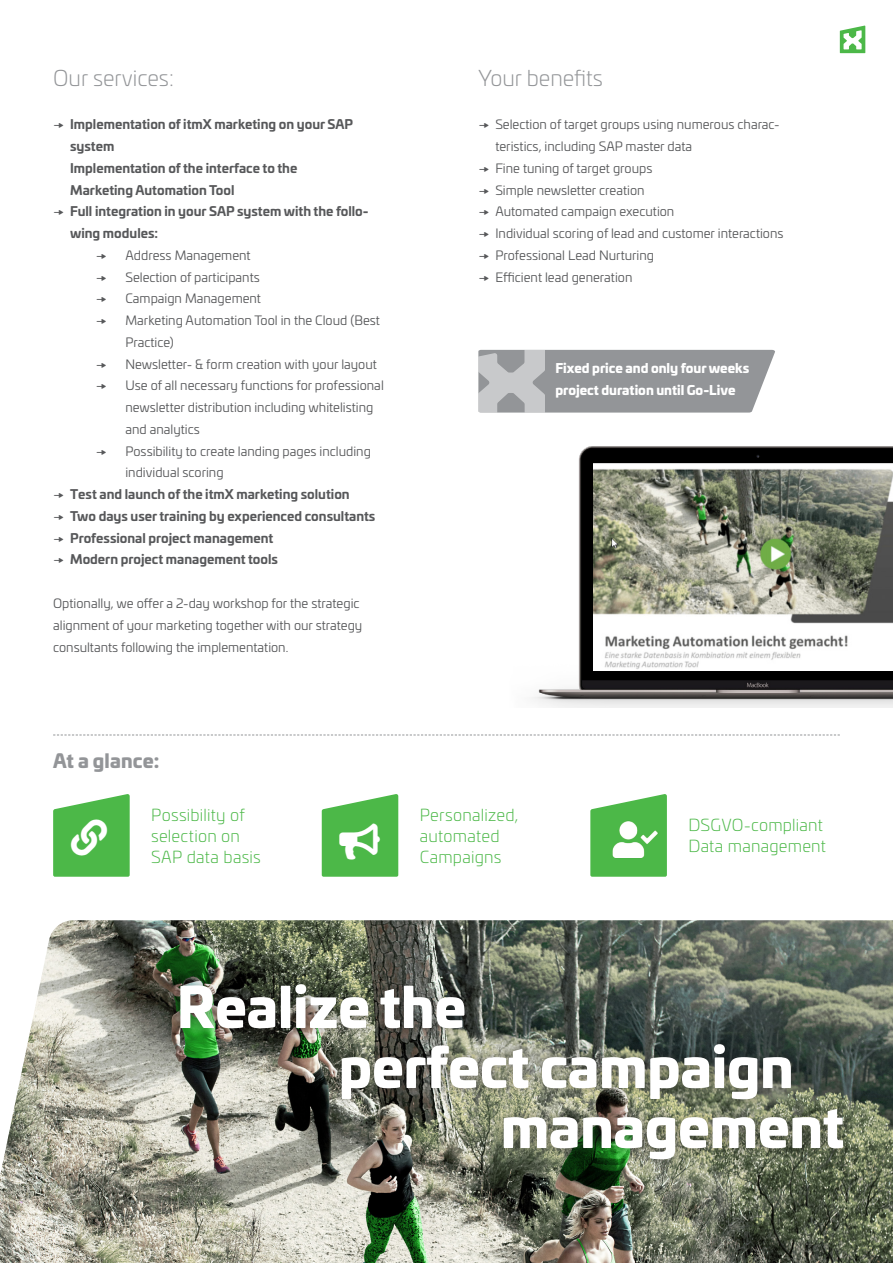
<style>
.page{position:relative;width:893px;height:1263px;background:#fff}
.page>*{position:absolute;margin:0;border:0;box-sizing:border-box;transform-origin:0 0}
.Headlines_Bild{font:900 54px "Univia Pro";color:#fff}
.Subheadline-light{font:300 21.75px "Univia Pro";color:#939598}
.t1{font:900 18.75px "Univia Pro";letter-spacing:.005em;color:#939598}
.Begriffserklärung_Ic{font:300 16.5px "Univia Pro";letter-spacing:.015em;color:#4cb848}
.Fließtext{font:12.75px/21.8px "Univia Pro";color:#57585a}
.t2{font:700 12.75px/21.8px "Univia Pro";color:#57585a}
.Fließtext-2{font:900 12.75px/21.8px "Univia Pro";color:#fff}
.s1{font-weight:400}
</style>
<div class="page">
<img style="left:0;top:920px;width:893px;height:343px">
<svg style="left:840px;top:26px;width:25px;height:27px"></svg>
<div style="left:169px;top:973px;width:685px;height:197px;background:#231f20;opacity:.5"></div>
<svg style="left:53px;top:735px;width:787px;height:1px"></svg>
<svg style="left:590px;top:794px;width:77px;height:83px"></svg>
<img style="left:532px;top:446px;width:361px;height:261px">
<svg style="left:478px;top:350px;width:297px;height:63px;background:#a0a1a4"></svg>
<img style="left:593px;top:464px;width:300px;height:207px">
<img style="left:606px;top:812px;width:56px;height:53px">
<svg style="left:53px;top:794px;width:77px;height:83px;background:#5dbf5a"></svg>
<svg style="left:322px;top:794px;width:76px;height:83px;background:#5cbe59"></svg>
<p class="Subheadline-light" style="left:53px;top:62px;width:122px">Our services:</p>
<p class="t2" style="left:70px;top:113px;width:285px;text-indent:-17px"><span class="s1">→</span> Implementation of itmX marketing on your SAP system<br>Implementation of the interface to the<br>Marketing Automation Tool</p>
<p class="t2" style="left:70px;top:200px;width:300px;text-indent:-17px"><span class="s1">→</span> Full integration in your SAP system with the follo&shy;wing modules:</p>
<p class="Fließtext" style="left:96px;top:244px;width:156px">→ Address Management</p>
<p class="Fließtext" style="left:96px;top:266px;width:166px">→ Selection of participants</p>
<p class="Fließtext" style="left:96px;top:287px;width:167px">→ Campaign Management</p>
<p class="Fließtext" style="left:125px;top:309px;width:256px;text-indent:-30px">→ Marketing Automation Tool in the Cloud (Best<br>Practice)</p>
<p class="Fließtext" style="left:96px;top:353px;width:283px">→ Newsletter- &amp; form creation with your layout</p>
<p class="Fließtext" style="left:125px;top:374px;width:260px;text-indent:-30px">→ Use of all necessary functions for professional newsletter distribution including whitelisting and analytics</p>
<p class="Fließtext" style="left:125px;top:440px;width:247px;text-indent:-30px">→ Possibility to create landing pages including individual scoring</p>
<p class="t2" style="left:53px;top:483px;width:298px"><span class="s1">→</span> Test and launch of the itmX marketing solution</p>
<p class="t2" style="left:53px;top:504px;width:324px"><span class="s1">→</span> Two days user training by experienced consultants</p>
<p class="t2" style="left:53px;top:526px;width:222px"><span class="s1">→</span> Professional project management</p>
<p class="t2" style="left:53px;top:548px;width:226px"><span class="s1">→</span> Modern project management tools</p>
<p class="Fließtext" style="left:53px;top:592px;width:311px">Optionally, we offer a 2-day workshop for the strategic alignment of your marketing together with our strategy consultants following the implementation.</p>
<p class="Subheadline-light" style="left:478px;top:62px;width:126px">Your benefits</p>
<p class="Fließtext" style="left:495px;top:113px;width:286px;text-indent:-17px">→ Selection of target groups using numerous charac&shy;teristics, including SAP master data</p>
<p class="Fließtext" style="left:478px;top:157px;width:175px">→ Fine tuning of target groups</p>
<p class="Fließtext" style="left:478px;top:179px;width:168px">→ Simple newsletter creation</p>
<p class="Fließtext" style="left:478px;top:200px;width:198px">→ Automated campaign execution</p>
<p class="Fließtext" style="left:478px;top:222px;width:307px">→ Individual scoring of lead and customer interactions</p>
<p class="Fließtext" style="left:478px;top:244px;width:177px">→ Professional Lead Nurturing</p>
<p class="Fließtext" style="left:478px;top:266px;width:156px">→ Efficient lead generation</p>
<p class="Fließtext-2" style="left:555px;top:357px;width:195px">Fixed price and only four weeks project duration until Go-Live</p>
<p class="t1" style="left:53px;top:746px;width:108px">At a glance:</p>
<p class="Begriffserklärung_Ic" style="left:151px;top:803px;width:95px">Possibility of</p>
<p class="Begriffserklärung_Ic" style="left:151px;top:824px;width:90px">selection on</p>
<p class="Begriffserklärung_Ic" style="left:151px;top:845px;width:111px">SAP data basis</p>
<p class="Begriffserklärung_Ic" style="left:420px;top:803px;width:100px">Personalized,</p>
<p class="Begriffserklärung_Ic" style="left:420px;top:824px;width:81px">automated</p>
<p class="Begriffserklärung_Ic" style="left:420px;top:845px;width:83px">Campaigns</p>
<p class="Begriffserklärung_Ic" style="left:688px;top:814px;width:136px">DSGVO-compliant</p>
<p class="Begriffserklärung_Ic" style="left:688px;top:835px;width:139px">Data management</p>
<p class="Headlines_Bild" style="left:177px;top:963px;width:291px">Realize the</p>
<p class="Headlines_Bild" style="left:339px;top:1023px;width:456px">perfect campaign</p>
<p class="Headlines_Bild" style="left:501px;top:1083px;width:345px">management</p>
</div>
